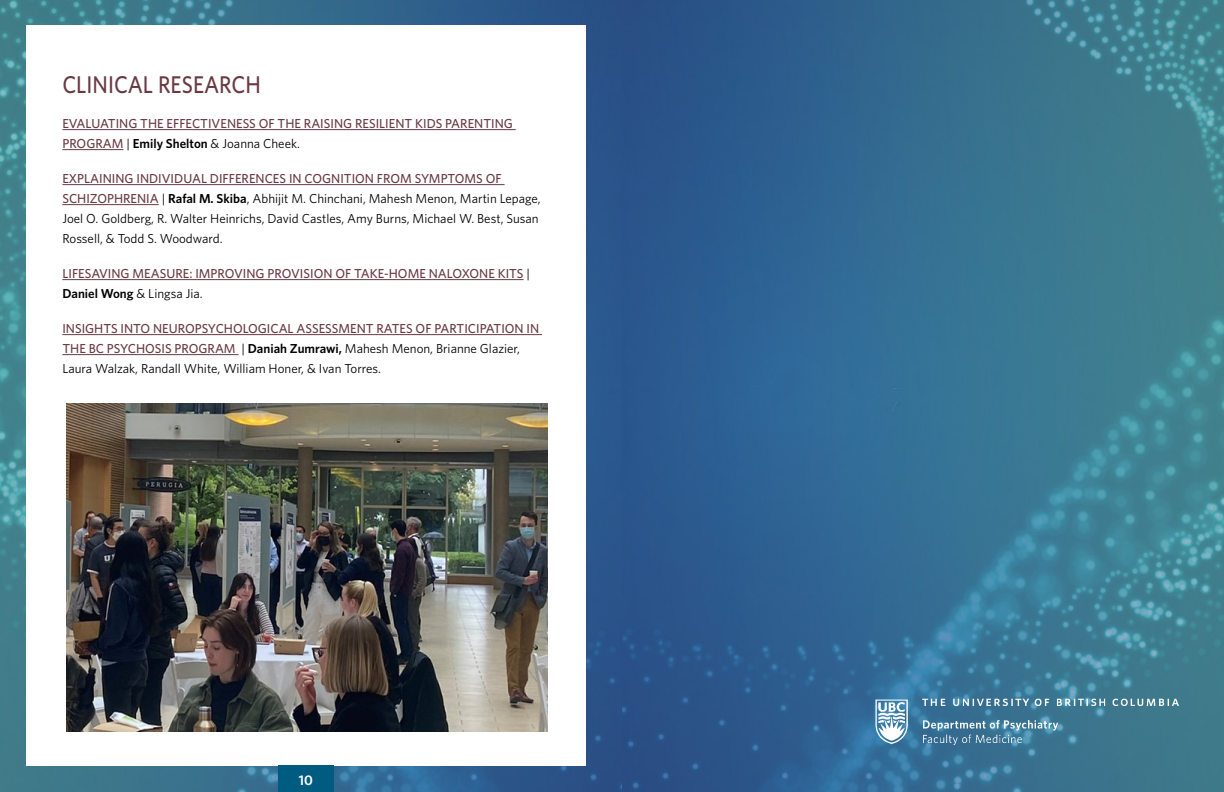
<style>
.page{position:relative;width:1224px;height:792px;background:#fff}
.page>*{position:absolute;margin:0;border:0;box-sizing:border-box;transform-origin:0 0}
.t1{font:500 24.2px "Whitney";color:#693a44;scale:.91 1}
.t2{font:600 14px "Whitney";color:#fff}
.t3{font:500 13px/20px "Whitney";color:#693a44}
.t4{font:13px/20px "Whitney";color:#000}
.s1{font-weight:400;color:#000}
.s2{font-weight:600;color:#000}
.s3{font-weight:500;color:#693a44}
.s4{font-weight:600}
</style>
<div class="page">
<img style="left:0;top:0;width:623px;height:792px">
<div style="left:26px;top:25px;width:560px;height:741px;background:#fff"></div>
<hr style="left:62px;top:129px;width:454px;height:1px;background:#693a44">
<hr style="left:62px;top:149px;width:61px;height:1px;background:#693a44">
<hr style="left:62px;top:184px;width:443px;height:1px;background:#693a44">
<hr style="left:62px;top:204px;width:97px;height:1px;background:#693a44">
<hr style="left:62px;top:279px;width:462px;height:1px;background:#693a44">
<hr style="left:62px;top:334px;width:480px;height:1px;background:#693a44">
<hr style="left:62px;top:354px;width:177px;height:1px;background:#693a44">
<div style="left:278px;top:766px;width:56px;height:26px;background:#005b80"></div>
<img style="left:66px;top:403px;width:481px;height:329px">
<img style="left:623px;top:0;width:601px;height:792px">
<img style="left:873px;top:689px;width:318px;height:67px">
<h1 class="t1" style="left:62px;top:69px;width:220px">CLINICAL RESEARCH</h1>
<p class="t3" style="left:62px;top:114px;width:452px">EVALUATING THE EFFECTIVENESS OF THE RAISING RESILIENT KIDS PARENTING<br>PROGRAM <span class="s1">|</span> <span class="s2">Emily Shelton</span> <span class="s1">&amp; Joanna Cheek.</span></p>
<p class="t4" style="left:62px;top:168px;width:480px"><span class="s3">EXPLAINING INDIVIDUAL DIFFERENCES IN COGNITION FROM SYMPTOMS OF SCHIZOPHRENIA</span> | <span class="s4">Rafal M. Skiba</span>, Abhijit M. Chinchani, Mahesh Menon, Martin Lepage, Joel O. Goldberg, R. Walter Heinrichs, David Castles, Amy Burns, Michael W. Best, Susan Rossell, &amp; Todd S. Woodward.</p>
<p class="t3" style="left:62px;top:264px;width:469px">LIFESAVING MEASURE: IMPROVING PROVISION OF TAKE-HOME NALOXONE KITS <span class="s1">|<br></span><span class="s2">Daniel Wong</span> <span class="s1">&amp; Lingsa Jia.</span></p>
<p class="t3" style="left:62px;top:319px;width:478px">INSIGHTS INTO NEUROPSYCHOLOGICAL ASSESSMENT RATES OF PARTICIPATION IN<br>THE BC PSYCHOSIS PROGRAM <span class="s1">|</span> <span class="s2">Daniah Zumrawi,</span> <span class="s1">Mahesh Menon, Brianne Glazier,<br>Laura Walzak, Randall White, William Honer, &amp; Ivan Torres.</span></p>
<p class="t2" style="left:299px;top:771px;width:16px">10</p>
</div>
